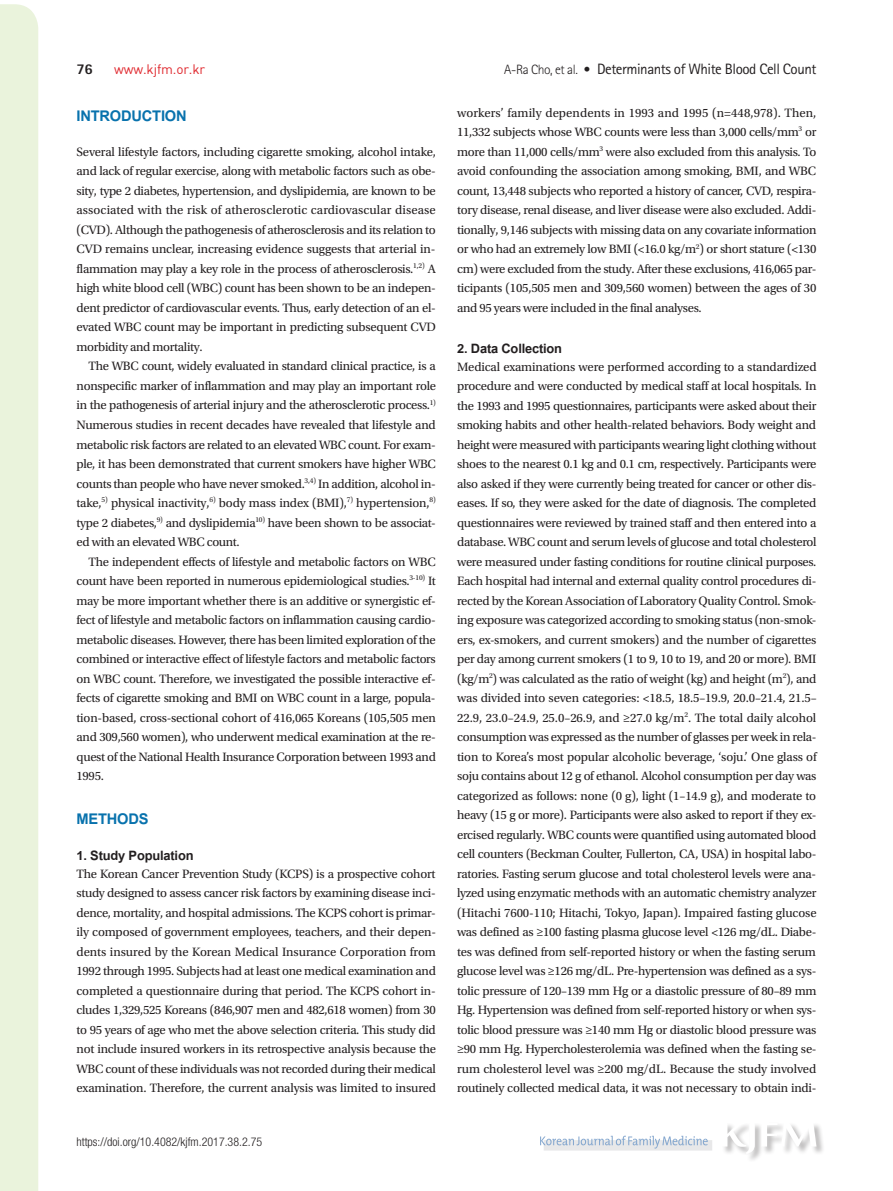
<style>
.page{position:relative;width:893px;height:1191px;background:#fff}
.page>*{position:absolute;margin:0;border:0;box-sizing:border-box;transform-origin:0 0}
.t1{font:700 20.4px "Utsaah";letter-spacing:-.01em;color:#0872ad}
.t2{font:700 18px "Utsaah";letter-spacing:-.01em;color:#231f20}
.t3{font:15px "Rotis Sans Serif Std";letter-spacing:-.03em;color:#231f20}
.t4{font:800 15px "Rotis Sans Serif Std";color:#231f20}
.t5{font:13.5px "Dinreg";letter-spacing:-.01em;color:#e02a30}
.t6{font:12.75px/19.5px "Utopia Std";letter-spacing:-.025em;color:#231f20;text-align:justify}
.t7{font:300 condensed 12px "Helvetica Neue LT Std";color:#231f20}
.s1{font-weight:300;font-size:13.5px}
</style>
<div class="page">
<div style="left:0;top:4px;width:38px;height:1187px;background:#eaf3dc"></div>
<div style="left:721px;top:1122px;width:104px;height:40px;background:#231f20;opacity:.3"></div>
<svg style="left:722px;top:1122px;width:94px;height:32px"></svg>
<div style="left:544px;top:1140px;width:168px;height:10px;background:#e8e8e9"></div>
<svg style="left:540px;top:1135px;width:168px;height:13px"></svg>
<p class="t4" style="left:77px;top:60px;width:18px">76</p>
<p class="t5" style="left:114px;top:61px;width:93px">www.kjfm.or.kr</p>
<p class="t3" style="left:504px;top:60px;width:314px"><span class="s1">A-Ra Cho, et al. •</span> Determinants of White Blood Cell Count</p>
<h1 class="t1" style="left:77px;top:106px;width:112px">Introduction</h1>
<p class="t6" style="left:77px;top:142px;width:361px">Several lifestyle factors, including cigarette smoking, alcohol intake, and lack of regular exercise, along with metabolic factors such as obe&shy;sity, type 2 diabetes, hypertension, and dyslipidemia, are known to be associated with the risk of atherosclerotic cardiovascular disease (CVD). Although the pathogenesis of atherosclerosis and its relation to CVD remains unclear, increasing evidence suggests that arterial in&shy;flammation may play a key role in the process of atherosclerosis.<sup>1,2)</sup> A high white blood cell (WBC) count has been shown to be an indepen&shy;dent predictor of cardiovascular events. Thus, early detection of an el&shy;evated WBC count may be important in predicting subsequent CVD morbidity and mortality.</p>
<p class="t6" style="left:77px;top:357px;width:361px;text-indent:12px">The WBC count, widely evaluated in standard clinical practice, is a nonspecific marker of inflammation and may play an important role in the pathogenesis of arterial injury and the atherosclerotic process.<sup>1)<br></sup>Numerous studies in recent decades have revealed that lifestyle and metabolic risk factors are related to an elevated WBC count. For exam&shy;ple, it has been demonstrated that current smokers have higher WBC counts than people who have never smoked.<sup>3,4)</sup> In addition, alcohol in&shy;take,<sup>5)</sup> physical inactivity,<sup>6)</sup> body mass index (BMI),<sup>7)</sup> hypertension,<sup>8) </sup>type 2 diabetes,<sup>9)</sup> and dyslipidemia<sup>10)</sup> have been shown to be associat&shy;ed with an elevated WBC count.</p>
<p class="t6" style="left:77px;top:552px;width:361px;text-indent:12px">The independent effects of lifestyle and metabolic factors on WBC count have been reported in numerous epidemiological studies.<sup>3-10)</sup> It may be more important whether there is an additive or synergistic ef&shy;fect of lifestyle and metabolic factors on inflammation causing cardio&shy;metabolic diseases. However, there has been limited exploration of the combined or interactive effect of lifestyle factors and metabolic factors on WBC count. Therefore, we investigated the possible interactive ef&shy;fects of cigarette smoking and BMI on WBC count in a large, popula&shy;tion-based, cross-sectional cohort of 416,065 Koreans (105,505 men and 309,560 women), who underwent medical examination at the re&shy;quest of the National Health Insurance Corporation between 1993 and 1995.</p>
<h1 class="t1" style="left:77px;top:808px;width:74px">Methods</h1>
<h2 class="t2" style="left:77px;top:846px;width:119px">1. Study Population</h2>
<p class="t6" style="left:77px;top:864px;width:361px">The Korean Cancer Prevention Study (KCPS) is a prospective cohort study designed to assess cancer risk factors by examining disease inci&shy;dence, mortality, and hospital admissions. The KCPS cohort is primar&shy;ily composed of government employees, teachers, and their depen&shy;dents insured by the Korean Medical Insurance Corporation from 1992 through 1995. Subjects had at least one medical examination and completed a questionnaire during that period. The KCPS cohort in&shy;cludes 1,329,525 Koreans (846,907 men and 482,618 women) from 30 to 95 years of age who met the above selection criteria. This study did not include insured workers in its retrospective analysis because the WBC count of these individuals was not recorded during their medical examination. Therefore, the current analysis was limited to insured</p>
<p class="t7" style="left:77px;top:1134px;width:187px">https://doi.org/10.4082/kjfm.2017.38.2.75</p>
<p class="t6" style="left:457px;top:103px;width:361px">workers’ family dependents in 1993 and 1995 (n=448,978). Then, 11,332 subjects whose WBC counts were less than 3,000 cells/mm<sup>3</sup> or more than 11,000 cells/mm<sup>3</sup> were also excluded from this analysis. To avoid confounding the association among smoking, BMI, and WBC count, 13,448 subjects who reported a history of cancer, CVD, respira&shy;tory disease, renal disease, and liver disease were also excluded. Addi&shy;tionally, 9,146 subjects with missing data on any covariate information or who had an extremely low BMI (&lt;16.0 kg/m<sup>2</sup>) or short stature (&lt;130 cm) were excluded from the study. After these exclusions, 416,065 par&shy;ticipants (105,505 men and 309,560 women) between the ages of 30 and 95 years were included in the final analyses.</p>
<h2 class="t2" style="left:457px;top:339px;width:107px">2. Data Collection</h2>
<p class="t6" style="left:457px;top:357px;width:361px">Medical examinations were performed according to a standardized procedure and were conducted by medical staff at local hospitals. In the 1993 and 1995 questionnaires, participants were asked about their smoking habits and other health-related behaviors. Body weight and height were measured with participants wearing light clothing without shoes to the nearest 0.1 kg and 0.1 cm, respectively. Participants were also asked if they were currently being treated for cancer or other dis&shy;eases. If so, they were asked for the date of diagnosis. The completed questionnaires were reviewed by trained staff and then entered into a database. WBC count and serum levels of glucose and total cholesterol were measured under fasting conditions for routine clinical purposes.<br>Each hospital had internal and external quality control procedures di&shy;rected by the Korean Association of Laboratory Quality Control. Smok&shy;ing exposure was categorized according to smoking status (non-smok&shy;ers, ex-smokers, and current smokers) and the number of cigarettes per day among current smokers (1 to 9, 10 to 19, and 20 or more). BMI (kg/m<sup>2</sup>) was calculated as the ratio of weight (kg) and height (m<sup>2</sup>), and was divided into seven categories: &lt;18.5, 18.5–19.9, 20.0–21.4, 21.5– 22.9, 23.0–24.9, 25.0–26.9, and ≥27.0 kg/m<sup>2</sup>. The total daily alcohol consumption was expressed as the number of glasses per week in rela&shy;tion to Korea’s most popular alcoholic beverage, ‘soju.’ One glass of soju contains about 12 g of ethanol. Alcohol consumption per day was categorized as follows: none (0 g), light (1–14.9 g), and moderate to heavy (15 g or more). Participants were also asked to report if they ex&shy;ercised regularly. WBC counts were quantified using automated blood cell counters (Beckman Coulter, Fullerton, CA, USA) in hospital labo&shy;ratories. Fasting serum glucose and total cholesterol levels were ana&shy;lyzed using enzymatic methods with an automatic chemistry analyzer (Hitachi 7600-110; Hitachi, Tokyo, Japan). Impaired fasting glucose was defined as ≥100 fasting plasma glucose level &lt;126 mg/dL. Diabe&shy;tes was defined from self-reported history or when the fasting serum glucose level was ≥126 mg/dL. Pre-hypertension was defined as a sys&shy;tolic pressure of 120–139 mm Hg or a diastolic pressure of 80–89 mm Hg. Hypertension was defined from self-reported history or when sys&shy;tolic blood pressure was ≥140 mm Hg or diastolic blood pressure was ≥90 mm Hg. Hypercholesterolemia was defined when the fasting se&shy;rum cholesterol level was ≥200 mg/dL. Because the study involved routinely collected medical data, it was not necessary to obtain indi-</p>
</div>
